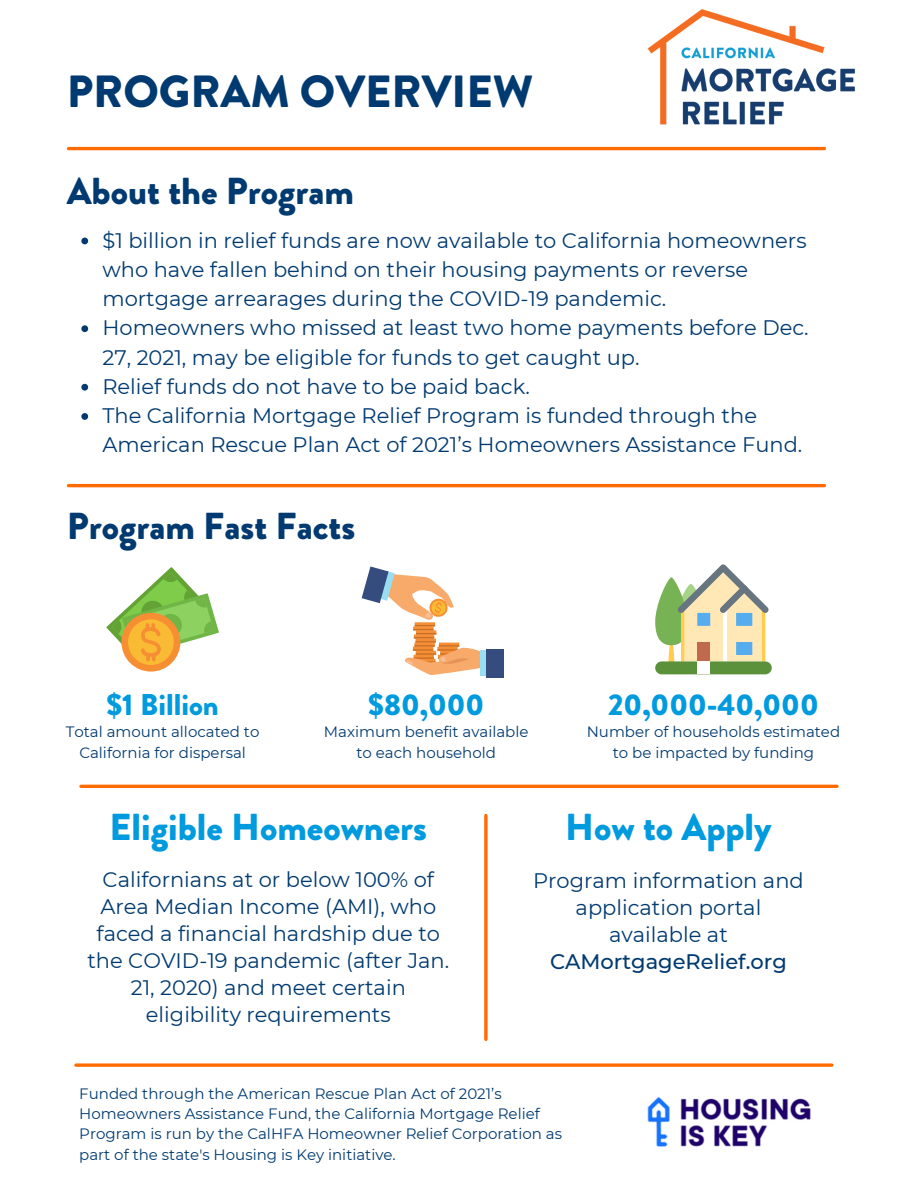
<style>
.page{position:relative;width:918px;height:1188px;background:#fff}
.page>*{position:absolute;margin:0;border:0;box-sizing:border-box;transform-origin:0 0}
.t1{font:900 45px "Brandon Grotesque";color:#003a70}
.t2{font:900 37.5px "Brandon Grotesque";color:#003a70}
.t3{font:900 37.5px "Brandon Grotesque";color:#009ade}
.t4{font:900 30px "Brandon Grotesque";color:#009ade}
.t5{font:21px/27px "Montserrat";color:#003a70}
.t6{font:15px/20.2px "Montserrat";color:#003a70;text-align:center}
.s1{font-weight:500}
</style>
<div class="page">
<hr style="left:68px;top:147px;width:756px;height:3px;background:#ff6b00">
<svg style="left:81px;top:238px;width:7px;height:6px"></svg>
<svg style="left:81px;top:325px;width:7px;height:7px"></svg>
<svg style="left:81px;top:384px;width:7px;height:7px"></svg>
<svg style="left:81px;top:413px;width:7px;height:7px"></svg>
<hr style="left:68px;top:484px;width:756px;height:3px;background:#ff6b00">
<svg style="left:106px;top:567px;width:113px;height:105px"></svg>
<svg style="left:362px;top:566px;width:118px;height:109px"></svg>
<div style="left:480px;top:650px;width:8px;height:25px;background:#98ddf1"></div>
<div style="left:486px;top:650px;width:18px;height:28px;background:#344c7e"></div>
<svg style="left:655px;top:564px;width:114px;height:97px"></svg>
<div style="left:655px;top:661px;width:117px;height:13px;background:#5c913b;border-radius:6px"></div>
<div style="left:697px;top:661px;width:13px;height:13px;background:#fff"></div>
<hr style="left:81px;top:785px;width:756px;height:3px;background:#ff6b00">
<svg style="left:76px;top:1063px;width:756px;height:4px;background:#ff8127"></svg>
<svg style="left:484px;top:816px;width:4px;height:223px"></svg>
<img style="left:647px;top:1097px;width:164px;height:50px">
<img style="left:622px;top:9px;width:233px;height:142px">
<p class="t1" style="left:67px;top:60px;width:468px">PROGRAM OVERVIEW</p>
<p class="t2" style="left:67px;top:164px;width:289px">About the Program</p>
<p class="t5" style="left:102px;top:226px;width:706px;line-height:29.2px">$1 billion in relief funds are now available to California homeowners who have fallen behind on their housing payments or reverse mortgage arrearages during the COVID-19 pandemic.</p>
<p class="t5" style="left:102px;top:313px;width:708px;line-height:29.2px">Homeowners who missed at least two home payments before Dec.<br>27, 2021, may be eligible for funds to get caught up.</p>
<p class="t5" style="left:102px;top:373px;width:429px">Relief funds do not have to be paid back.</p>
<p class="t5" style="left:102px;top:401px;width:701px;line-height:29.2px">The California Mortgage Relief Program is funded through the<br>American Rescue Plan Act of 2021’s Homeowners Assistance Fund.</p>
<p class="t2" style="left:67px;top:499px;width:290px">Program Fast Facts</p>
<p class="t4" style="left:106px;top:684px;width:114px">$1 Billion</p>
<p class="t6" style="left:66px;top:722px;width:195px">Total amount allocated to<br>California for dispersal</p>
<p class="t4" style="left:368px;top:684px;width:117px">$80,000</p>
<p class="t6" style="left:324px;top:722px;width:206px">Maximum benefit available to each household</p>
<p class="t4" style="left:608px;top:684px;width:212px">20,000-40,000</p>
<p class="t6" style="left:587px;top:722px;width:255px">Number of households estimated to be impacted by funding</p>
<p class="t3" style="left:110px;top:800px;width:319px">Eligible Homeowners</p>
<p class="t3" style="left:565px;top:800px;width:208px">How to Apply</p>
<p class="t5" style="left:87px;top:866px;width:363px;text-align:center">Californians at or below 100% of<br>Area Median Income (AMI), who faced a financial hardship due to the COVID-19 pandemic (after Jan.<br>21, 2020) and meet certain eligibility requirements</p>
<p class="t5" style="left:533px;top:867px;width:272px;text-align:center">Program information and application portal available at<br><span class="s1">CAMortgageRelief.org</span></p>
<p class="t6" style="left:79px;top:1083px;width:484px;text-align:left">Funded through the American Rescue Plan Act of 2021’s Homeowners Assistance Fund, the California Mortgage Relief Program is run by the CalHFA Homeowner Relief Corporation as part of the state's Housing is Key initiative.</p>
</div>
